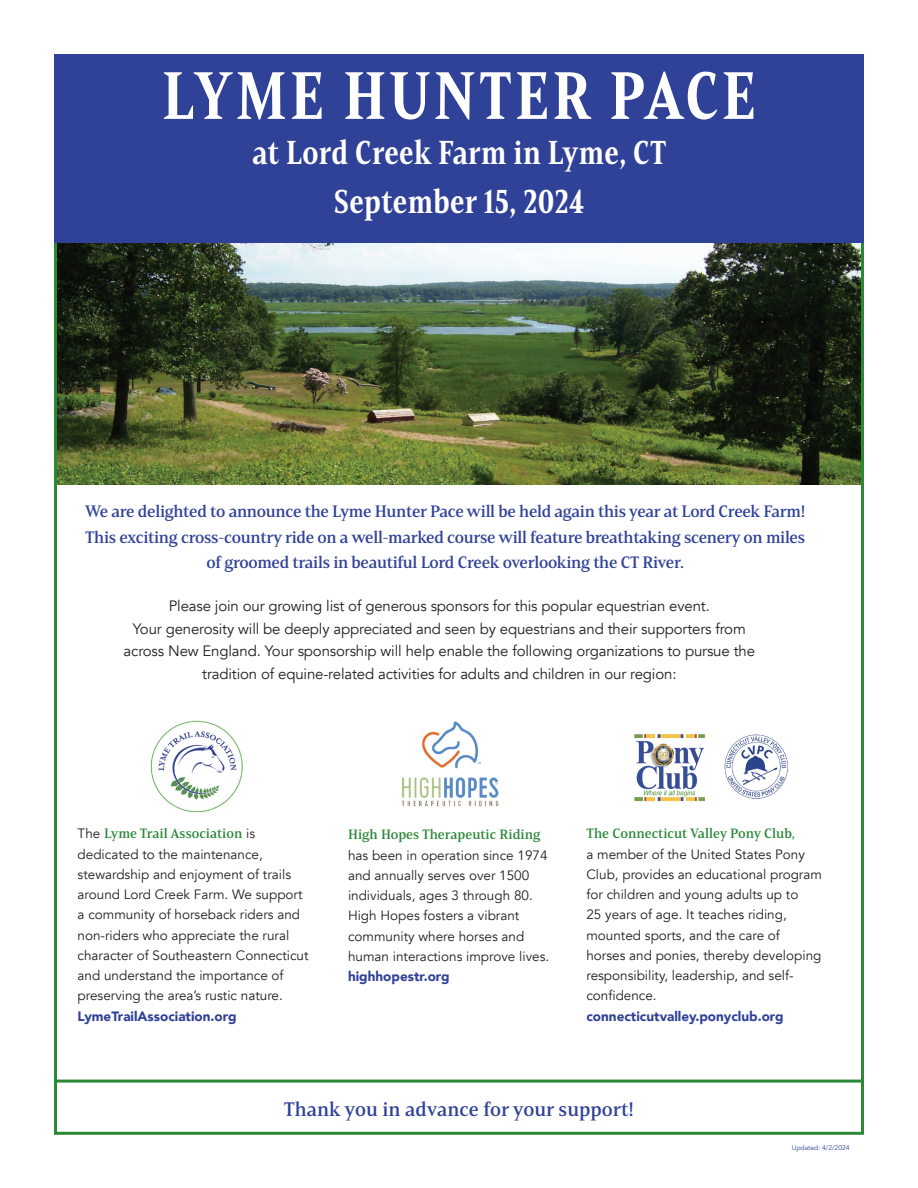
<style>
.page{position:relative;width:918px;height:1188px;background:#fff}
.page>*{position:absolute;margin:0;border:0;box-sizing:border-box;transform-origin:0 0}
.t1{font:66.6px "Mandrel Con Bol";letter-spacing:.05em;color:#fff}
.t2{font:33px "Mandrel Con Bol";letter-spacing:.01em;color:#fff}
.t3{font:19.5px "Mandrel Nor Dem";color:#304198}
.Grn_A_Head{font:16.5px/25.5px "Mandrel Nor Dem";letter-spacing:-.02em;color:#304198;text-align:center}
._10_15_avant{font:15px/22.5px "Avenir";letter-spacing:-.01em;color:#231f20;text-align:center}
._10_15_avant-2{font:13.5px/20.2px "Avenir";color:#231f20}
._10_15_avant-3{font:900 13.5px "Avenir";color:#304198}
.t4{font:6.75px "Avenir";color:#304198}
.s1{font-family:"Mandrel Nor Dem";color:#2a8837}
</style>
<div class="page">
<img style="left:58px;top:242px;width:802px;height:242px">
<div style="left:54px;top:54px;width:810px;height:188px;background:#304198"></div>
<hr style="left:54px;top:1080px;width:810px;height:3px;background:#2a8837">
<img style="left:144px;top:714px;width:108px;height:108px;border-radius:54px">
<img style="left:401px;top:721px;width:98px;height:86px">
<img style="left:634px;top:734px;width:154px;height:68px">
<p class="t1" style="left:162px;top:56px;width:595px">LYME HUNTER PACE</p>
<p class="t2" style="left:252px;top:133px;width:415px">at Lord Creek Farm in Lyme, CT</p>
<p class="t2" style="left:334px;top:182px;width:252px">September 15, 2024</p>
<p class="Grn_A_Head" style="left:85px;top:499px;width:722px">We are delighted to announce the Lyme Hunter Pace will be held again this year at Lord Creek Farm!<br>This exciting cross-country ride on a well-marked course will feature breathtaking scenery on miles of groomed trails in beautiful Lord Creek overlooking the CT River.</p>
<p class="_10_15_avant" style="left:124px;top:595px;width:633px">Please join our growing list of generous sponsors for this popular equestrian event.<br>Your generosity will be deeply appreciated and seen by equestrians and their supporters from across New England. Your sponsorship will help enable the following organizations to pursue the tradition of equine-related activities for adults and children in our region:</p>
<p class="_10_15_avant-2" style="left:78px;top:824px;width:232px">The <span class="s1">Lyme Trail Association</span> is dedicated to the maintenance, stewardship and enjoyment of trails around Lord Creek Farm. We support a community of horseback riders and non-riders who appreciate the rural character of Southeastern Connecticut and understand the importance of preserving the area’s rustic nature.</p>
<p class="_10_15_avant-3" style="left:78px;top:1004px;width:161px">LymeTrailAssociation.org</p>
<p class="_10_15_avant-2" style="left:348px;top:825px;width:203px"><span class="s1">High Hopes Therapeutic Riding </span>has been in operation since 1974 and annually serves over 1500 individuals, ages 3 through 80.<br>High Hopes fosters a vibrant community where horses and human interactions improve lives.</p>
<p class="_10_15_avant-3" style="left:348px;top:965px;width:103px">highhopestr.org</p>
<p class="_10_15_avant-2" style="left:586px;top:824px;width:237px"><span class="s1">The Connecticut Valley Pony Club,<br></span>a member of the United States Pony Club, provides an educational program for children and young adults up to<br>25 years of age. It teaches riding, mounted sports, and the care of horses and ponies, thereby developing responsibility, leadership, and self&shy;confidence.</p>
<p class="_10_15_avant-3" style="left:586px;top:1004px;width:199px">connecticutvalley.ponyclub.org</p>
<p class="t3" style="left:284px;top:1098px;width:352px">Thank you in advance for your support!</p>
<p class="t4" style="left:792px;top:1144px;width:59px">Updated: 4/2/2024</p>
</div>
